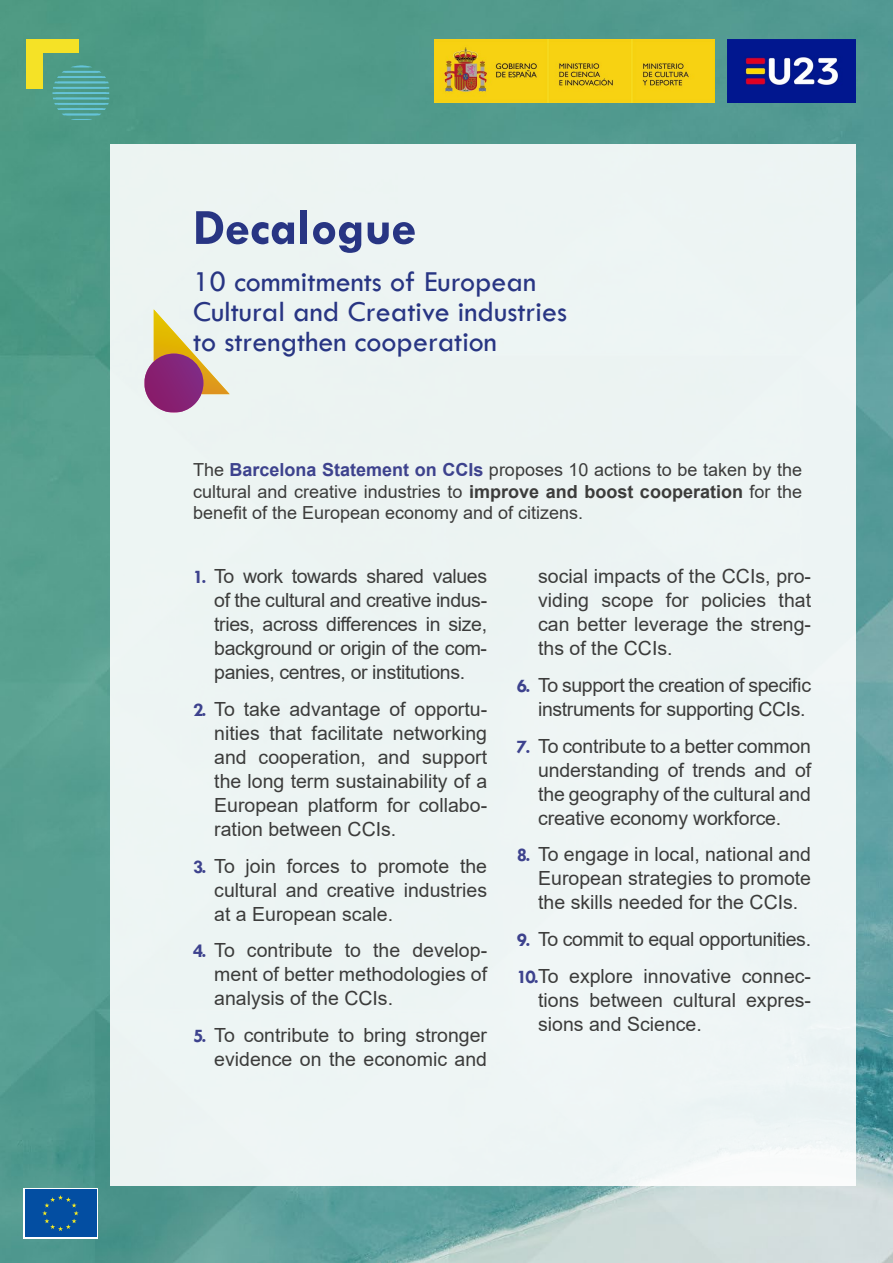
<style>
.page{position:relative;width:893px;height:1263px;background:#fff}
.page>*{position:absolute;margin:0;border:0;box-sizing:border-box;transform-origin:0 0}
.t1{font:700 51px "Tw Cen";color:#283583}
.t2{font:30px/30px "Tw Cen";color:#283583}
.t3{font:19.5px/24px "Arial";color:#3c3c3b;text-align:justify}
.t4{font:19.5px/24px "Arial";letter-spacing:-.02em;color:#3c3c3b;text-align:right}
.t5{font:18px/21.6px "Arial";color:#3c3c3b;text-align:justify}
.s1{font-weight:700;color:#3d428d}
.s2{font-weight:700}
.s3{font-family:"Tw Cen";font-weight:700;color:#3d428d}
</style>
<div class="page">
<img style="left:0;top:0;width:893px;height:1263px">
<div style="left:111px;top:145px;width:745px;height:1041px;background:#edf4f3"></div>
<div style="left:26px;top:39px;width:13px;height:50px;background:#f5e226"></div>
<svg style="left:23px;top:1188px;width:75px;height:50px"></svg>
<div style="left:25px;top:1189px;width:71px;height:48px;background:#034ea2"></div>
<svg style="left:42px;top:1195px;width:37px;height:36px"></svg>
<img style="left:727px;top:39px;width:129px;height:64px">
<img style="left:434px;top:39px;width:280px;height:64px">
<svg style="left:145px;top:309px;width:85px;height:103px"></svg>
<div style="left:29px;top:39px;width:13px;height:50px;background:#f5e226"></div>
<div style="left:29px;top:39px;width:50px;height:13px;background:#f5e226"></div>
<svg style="left:52px;top:66px;width:57px;height:54px;background:#53a69d"></svg>
<h1 class="t1" style="left:193px;top:197px;width:225px">Decalogue</h1>
<h2 class="t2" style="left:193px;top:267px;width:376px">10 commitments of European<br>Cultural and Creative industries to strengthen cooperation</h2>
<p class="t5" style="left:193px;top:459px;width:611px">The <span class="s1">Barcelona Statement on CCIs</span> proposes 10 actions to be taken by the cultural and creative industries to <span class="s2">improve and boost cooperation</span> for the benefit of the European economy and of citizens.</p>
<p class="t3" style="left:214px;top:564px;width:274px;text-indent:-21px"><span class="s3">1.</span> To work towards shared values of the cultural and creative indus&shy;tries, across differences in size, background or origin of the com&shy;panies, centres, or institutions.</p>
<p class="t3" style="left:214px;top:697px;width:274px;text-indent:-21px"><span class="s3">2.</span> To take advantage of opportu&shy;nities that facilitate networking and cooperation, and support the long term sustainability of a European platform for collabo&shy;ration between CCIs.</p>
<p class="t3" style="left:214px;top:853px;width:274px;text-indent:-21px"><span class="s3">3.</span> To join forces to promote the cultural and creative industries at a European scale.</p>
<p class="t3" style="left:214px;top:938px;width:274px;text-indent:-21px"><span class="s3">4.</span> To contribute to the develop&shy;ment of better methodologies of analysis of the CCIs.</p>
<p class="t3" style="left:193px;top:1023px;width:296px;text-align:right"><span class="s3">5.</span> To contribute to bring stronger evidence on the economic and</p>
<p class="t3" style="left:538px;top:564px;width:274px">social impacts of the CCIs, pro&shy;viding scope for policies that can better leverage the streng&shy;ths of the CCIs.</p>
<p class="t4" style="left:517px;top:673px;width:296px"><span class="s3">6.</span> To support the creation of specific instruments for supporting CCIs.</p>
<p class="t3" style="left:538px;top:734px;width:274px;text-indent:-21px"><span class="s3">7.</span> To contribute to a better common understanding of trends and of the geography of the cultural and creative economy workforce.</p>
<p class="t3" style="left:538px;top:842px;width:274px;text-indent:-21px"><span class="s3">8.</span> To engage in local, national and European strategies to promote the skills needed for the CCIs.</p>
<p class="t4" style="left:517px;top:921px;width:296px;line-height:36.8px;text-align:left"><span class="s3">9.</span> To commit to equal opportunities.<br><span class="s3">10.</span>To explore innovative connec-</p>
<p class="t3" style="left:538px;top:988px;width:274px">tions between cultural expres&shy;sions and Science.</p>
</div>
